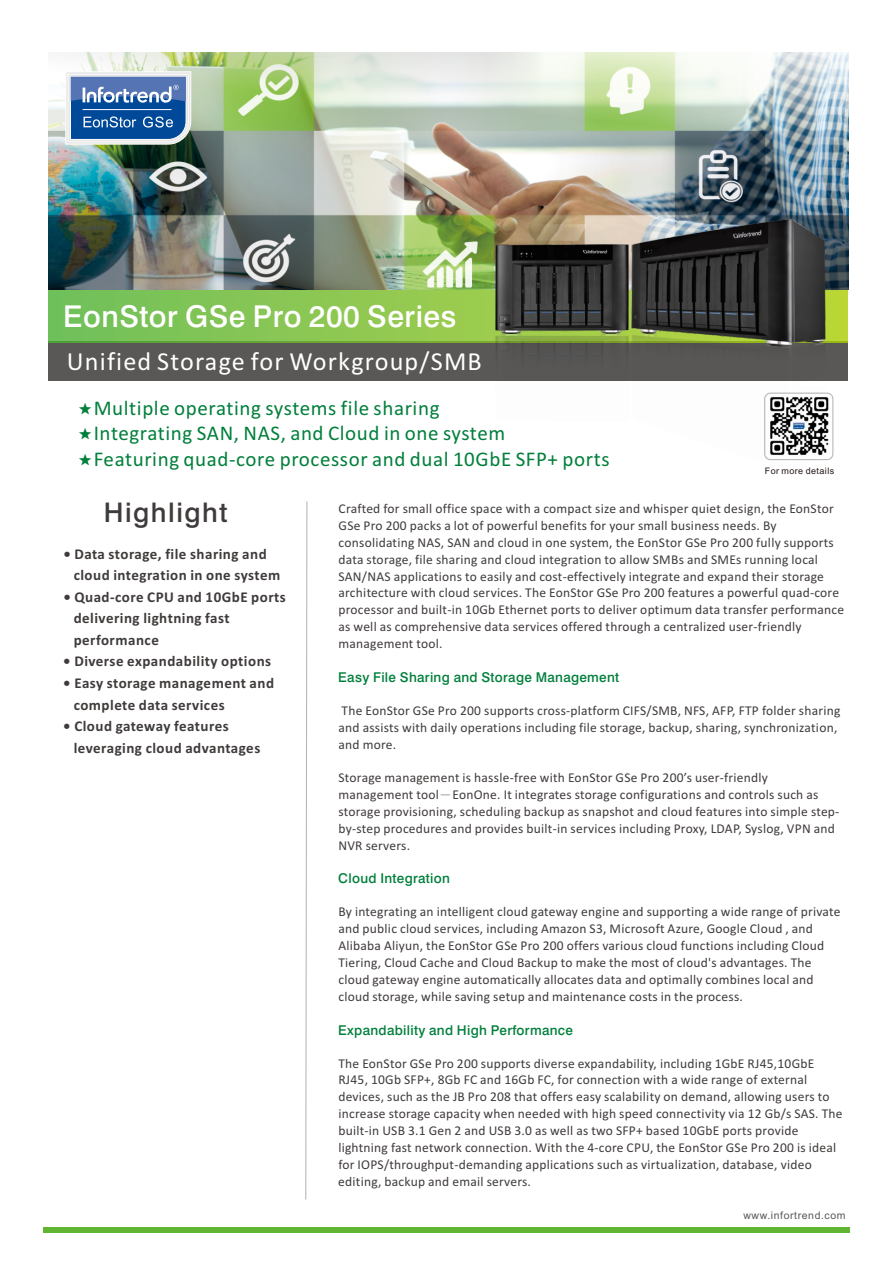
<style>
.page{position:relative;width:893px;height:1263px;background:#fff}
.page>*{position:absolute;margin:0;border:0;box-sizing:border-box;transform-origin:0 0}
.t1{font:500 30px "Swiss 721 BT";letter-spacing:.015em;color:#fff}
.t2{font:500 27px "Swiss 721 BT";letter-spacing:.055em;color:#3f3b3a}
.t3{font:26.25px "Calibri";letter-spacing:.045em;color:#fff}
.t4{font:21px/25.7px "Calibri";letter-spacing:.03em;color:#007f3b}
.t5{font:700 15px/21.6px "Calibri";letter-spacing:.03em;color:#3f3b3a}
.t6{font:13.5px/16.8px "Calibri";letter-spacing:.02em;color:#3f3b3a}
.t7{font:500 13.5px "Swiss 721 BT";letter-spacing:.02em;color:#007f3b}
.t8{font:10.5px "Arial";letter-spacing:.055em;color:#595857}
.t9{font:9px "Arial";letter-spacing:.045em;color:#231916}
.s1{font-family:"Stars 1";font-size:13.5px}
.s2{font-family:"Ming Li U"}
</style>
<div class="page">
<div style="left:48px;top:341px;width:800px;height:40px;background:#595857"></div>
<svg style="left:48px;top:290px;width:800px;height:52px;background:#88c652"></svg>
<div style="left:43px;top:1227px;width:807px;height:5px;background:#60b632"></div>
<img style="left:765px;top:393px;width:68px;height:67px;border-radius:6px">
<div style="left:764px;top:393px;width:69px;height:67px;border:1px solid #b5b5b6;border-radius:6px"></div>
<svg style="left:305px;top:501px;width:3px;height:699px"></svg>
<img style="left:48px;top:52px;width:800px;height:238px">
<svg style="left:65px;top:71px;width:126px;height:74px;background:#6289ba"></svg>
<img style="left:639px;top:212px;width:71px;height:7px">
<img style="left:495px;top:333px;width:330px;height:128px">
<img style="left:631px;top:219px;width:194px;height:128px">
<img style="left:495px;top:244px;width:134px;height:89px">
<img style="left:519px;top:224px;width:67px;height:16px">
<h1 class="t1" style="left:63px;top:304px;width:395px">EonStor GSe Pro 200 Series</h1>
<h3 class="t3" style="left:67px;top:351px;width:416px">Unified Storage for Workgroup/SMB</h3>
<h3 class="t4" style="left:78px;top:396px;width:533px"><span class="s1">*</span>Multiple operating systems file sharing<br><span class="s1">*</span>Integrating SAN, NAS, and Cloud in one system <span class="s1">*</span>Featuring quad-core processor and dual 10GbE SFP+ ports</h3>
<p class="t6" style="left:339px;top:501px;width:507px">Crafted for small office space with a compact size and whisper quiet design, the EonStor GSe Pro 200 packs a lot of powerful benefits for your small business needs. By consolidating NAS, SAN and cloud in one system, the EonStor GSe Pro 200 fully supports data storage, file sharing and cloud integration to allow SMBs and SMEs running local SAN/NAS applications to easily and cost-effectively integrate and expand their storage architecture with cloud services. The EonStor GSe Pro 200 features a powerful quad-core processor and built-in 10Gb Ethernet ports to deliver optimum data transfer performance as well as comprehensive data services offered through a centralized user-friendly management tool.</p>
<p class="t9" style="left:765px;top:467px;width:71px">For more details</p>
<h2 class="t2" style="left:104px;top:502px;width:125px">Highlight</h2>
<p class="t5" style="left:74px;top:544px;width:208px;text-indent:-10px">• Data storage, file sharing and cloud integration in one system</p>
<p class="t5" style="left:74px;top:587px;width:214px;text-indent:-10px">• Quad-core CPU and 10GbE ports delivering lightning fast performance</p>
<p class="t5" style="left:63px;top:652px;width:209px">• Diverse expandability options</p>
<p class="t5" style="left:74px;top:673px;width:202px;text-indent:-10px">• Easy storage management and complete data services</p>
<p class="t5" style="left:74px;top:716px;width:188px;text-indent:-10px">• Cloud gateway features leveraging cloud advantages</p>
<p class="t7" style="left:338px;top:672px;width:282px">Easy File Sharing and Storage Management</p>
<p class="t6" style="left:338px;top:703px;width:503px">The EonStor GSe Pro 200 supports cross-platform CIFS/SMB, NFS, AFP, FTP folder sharing and assists with daily operations including file storage, backup, sharing, synchronization, and more.</p>
<p class="t6" style="left:338px;top:770px;width:502px">Storage management is hassle-free with EonStor GSe Pro 200’s user-friendly management tool<span class="s2">－</span>EonOne. It integrates storage configurations and controls such as storage provisioning, scheduling backup as snapshot and cloud features into simple step&shy;by-step procedures and provides built-in services including Proxy, LDAP, Syslog, VPN and NVR servers.</p>
<p class="t7" style="left:338px;top:873px;width:113px">Cloud Integration</p>
<p class="t6" style="left:338px;top:905px;width:503px">By integrating an intelligent cloud gateway engine and supporting a wide range of private and public cloud services, including Amazon S3, Microsoft Azure, Google Cloud , and Alibaba Aliyun, the EonStor GSe Pro 200 offers various cloud functions including Cloud Tiering, Cloud Cache and Cloud Backup to make the most of cloud's advantages. The cloud gateway engine automatically allocates data and optimally combines local and cloud storage, while saving setup and maintenance costs in the process.</p>
<p class="t7" style="left:338px;top:1024px;width:236px">Expandability and High Performance</p>
<p class="t6" style="left:338px;top:1056px;width:506px">The EonStor GSe Pro 200 supports diverse expandability, including 1GbE RJ45,10GbE RJ45, 10Gb SFP+, 8Gb FC and 16Gb FC, for connection with a wide range of external devices, such as the JB Pro 208 that offers easy scalability on demand, allowing users to increase storage capacity when needed with high speed connectivity via 12 Gb/s SAS. The built-in USB 3.1 Gen 2 and USB 3.0 as well as two SFP+ based 10GbE ports provide lightning fast network connection. With the 4-core CPU, the EonStor GSe Pro 200 is ideal for IOPS/throughput-demanding applications such as virtualization, database, video editing, backup and email servers.</p>
<p class="t8" style="left:743px;top:1211px;width:104px">www.infortrend.com</p>
</div>
